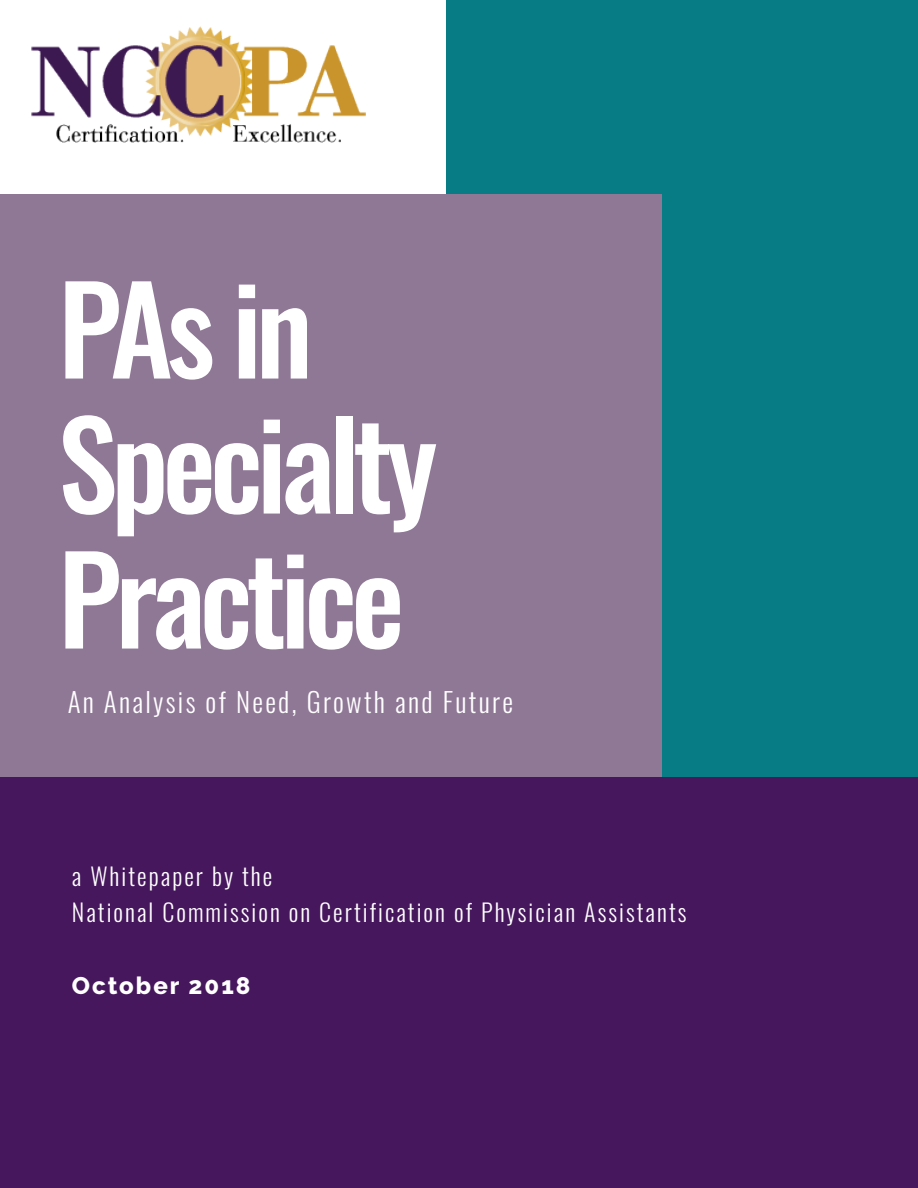
<style>
.page{position:relative;width:918px;height:1188px;background:#fff}
.page>*{position:absolute;margin:0;border:0;box-sizing:border-box;transform-origin:0 0}
.T4{font:500 120px/135px "Oswald";letter-spacing:-.05em;color:#fff}
.t1{font:300 27px "Oswald";letter-spacing:.085em;color:#fff}
.t2{font:300 24px/36px "Oswald";letter-spacing:.085em;color:#fff}
.t3{font:800 24px "Raleway";letter-spacing:.085em;color:#fff}
</style>
<div class="page">
<div style="left:446px;top:0;width:472px;height:1188px;background:#077c85"></div>
<div style="left:0;top:194px;width:662px;height:994px;background:#8f7796"></div>
<div style="left:0;top:778px;width:918px;height:410px;background:#46175d"></div>
<img style="left:32px;top:26px;width:334px;height:116px">
<p class="T4" style="left:58px;top:270px;width:381px">PAs in<br>Specialty<br>Practice</p>
<p class="t1" style="left:68px;top:678px;width:447px">An Analysis of Need, Growth and Future</p>
<p class="t2" style="left:72px;top:856px;width:616px">a Whitepaper by the<br>National Commission on Certification of Physician Assistants</p>
<p class="t3" style="left:72px;top:972px;width:180px">October 2018</p>
</div>
